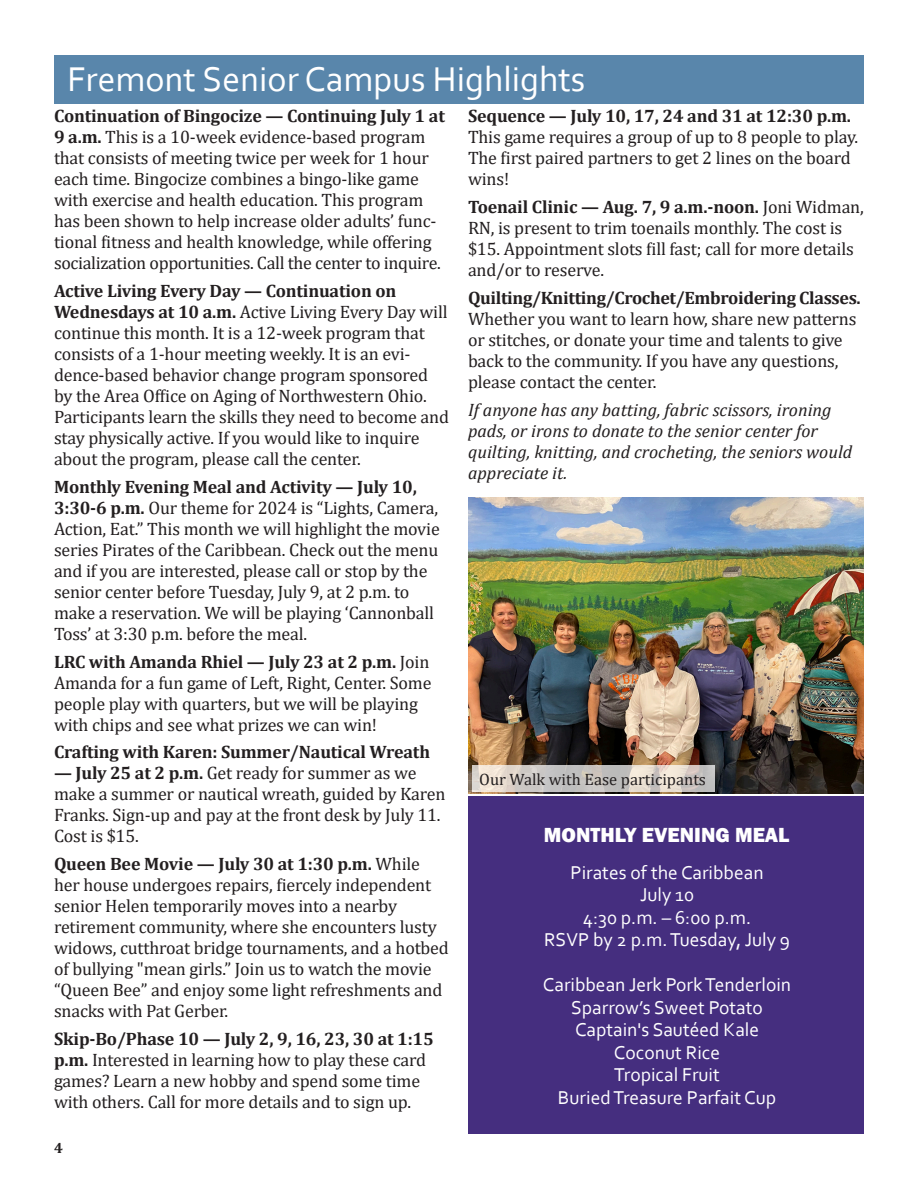
<style>
.page{position:relative;width:918px;height:1188px;background:#fff}
.page>*{position:absolute;margin:0;border:0;box-sizing:border-box;transform-origin:0 0}
.t1{font:36px "Corbel";color:#fff}
.t2{font:800 21px "Franklin Gothic";color:#fff}
.t3{font:19.5px "Corbel";color:#fff}
.t4{font:18px/21px "Cambria";letter-spacing:-.01em;color:#231f20}
.t5{font:italic 18px/21px "Cambria";color:#231f20}
.t6{font:700 18px "Cambria";letter-spacing:-.01em;color:#231f20}
.t7{font:16.5px "Cambria";color:#231f20}
.t8{font:700 15px "Cambria";color:#231f20}
.s1{font-weight:700}
</style>
<div class="page">
<div style="left:54px;top:55px;width:810px;height:49px;background:#5986ab"></div>
<div style="left:468px;top:796px;width:396px;height:338px;background:#452e7f"></div>
<img style="left:468px;top:498px;width:396px;height:296px">
<svg style="left:472px;top:765px;width:244px;height:27px;background:#d2ccc6"></svg>
<p class="t1" style="left:68px;top:57px;width:519px">Fremont Senior Campus Highlights</p>
<p class="t4" style="left:54px;top:106px;width:392px"><span class="s1">Continuation of Bingocize — Continuing July 1 at 9 a.m.</span> This is a 10-week evidence-based program that consists of meeting twice per week for 1 hour each time. Bingocize combines a bingo-like game with exercise and health education. This program has been shown to help increase older adults’ func&shy;tional fitness and health knowledge, while offering socialization opportunities. Call the center to inquire.</p>
<p class="t4" style="left:54px;top:281px;width:397px"><span class="s1">Active Living Every Day — Continuation on Wednesdays at 10 a.m.</span> Active Living Every Day will continue this month. It is a 12-week program that consists of a 1-hour meeting weekly. It is an evi&shy;dence-based behavior change program sponsored by the Area Office on Aging of Northwestern Ohio.<br>Participants learn the skills they need to become and stay physically active. If you would like to inquire about the program, please call the center.</p>
<p class="t4" style="left:54px;top:476px;width:387px"><span class="s1">Monthly Evening Meal and Activity — July 10, 3:30-6 p.m.</span> Our theme for 2024 is “Lights, Camera, Action, Eat.” This month we will highlight the movie series Pirates of the Caribbean. Check out the menu and if you are interested, please call or stop by the senior center before Tuesday, July 9, at 2 p.m. to make a reservation. We will be playing ‘Cannonball Toss’ at 3:30 p.m. before the meal.</p>
<p class="t4" style="left:54px;top:651px;width:379px"><span class="s1">LRC with Amanda Rhiel — July 23 at 2 p.m.</span> Join Amanda for a fun game of Left, Right, Center. Some people play with quarters, but we will be playing with chips and see what prizes we can win!</p>
<p class="t6" style="left:54px;top:740px;width:378px">Crafting with Karen: Summer/Nautical Wreath</p>
<p class="t4" style="left:54px;top:763px;width:393px"><span class="s1">— July 25 at 2 p.m.</span> Get ready for summer as we make a summer or nautical wreath, guided by Karen Franks. Sign-up and pay at the front desk by July 11.<br>Cost is $15.</p>
<p class="t4" style="left:54px;top:854px;width:396px"><span class="s1">Queen Bee Movie — July 30 at 1:30 p.m.</span> While her house undergoes repairs, fiercely independent senior Helen temporarily moves into a nearby retirement community, where she encounters lusty widows, cutthroat bridge tournaments, and a hotbed of bullying "mean girls.” Join us to watch the movie “Queen Bee” and enjoy some light refreshments and snacks with Pat Gerber.</p>
<p class="t4" style="left:54px;top:1028px;width:381px"><span class="s1">Skip-Bo/Phase 10 — July 2, 9, 16, 23, 30 at 1:15 p.m.</span> Interested in learning how to play these card games? Learn a new hobby and spend some time with others. Call for more details and to sign up.</p>
<p class="t4" style="left:468px;top:106px;width:392px"><span class="s1">Sequence — July 10, 17, 24 and 31 at 12:30 p.m.<br></span>This game requires a group of up to 8 people to play.<br>The first paired partners to get 2 lines on the board wins!</p>
<p class="t4" style="left:468px;top:197px;width:397px"><span class="s1">Toenail Clinic — Aug. 7, 9 a.m.-noon.</span> Joni Widman, RN, is present to trim toenails monthly. The cost is $15. Appointment slots fill fast; call for more details and/or to reserve.</p>
<p class="t4" style="left:468px;top:287px;width:394px"><span class="s1">Quilting/Knitting/Crochet/Embroidering Classes.<br></span>Whether you want to learn how, share new patterns or stitches, or donate your time and talents to give back to the community. If you have any questions, please contact the center.</p>
<p class="t5" style="left:468px;top:398px;width:386px">If anyone has any batting, fabric scissors, ironing pads, or irons to donate to the senior center for quilting, knitting, and crocheting, the seniors would appreciate it.</p>
<p class="t7" style="left:479px;top:769px;width:228px">Our Walk with Ease participants</p>
<p class="t2" style="left:544px;top:821px;width:247px">MONTHLY EVENING MEAL</p>
<p class="t3" style="left:571px;top:860px;width:195px">Pirates of the Caribbean</p>
<p class="t3" style="left:640px;top:882px;width:55px">July 10</p>
<p class="t3" style="left:583px;top:905px;width:170px">4:30 p.m. – 6:00 p.m.</p>
<p class="t3" style="left:544px;top:927px;width:248px">RSVP by 2 p.m. Tuesday, July 9</p>
<p class="t3" style="left:543px;top:972px;width:250px">Caribbean Jerk Pork Tenderloin</p>
<p class="t3" style="left:571px;top:995px;width:193px">Sparrow’s Sweet Potato</p>
<p class="t3" style="left:575px;top:1017px;width:186px">Captain's Sautéed Kale</p>
<p class="t3" style="left:614px;top:1040px;width:108px">Coconut Rice</p>
<p class="t3" style="left:614px;top:1062px;width:107px">Tropical Fruit</p>
<p class="t3" style="left:558px;top:1085px;width:220px">Buried Treasure Parfait Cup</p>
<p class="t8" style="left:54px;top:1138px;width:10px">4</p>
</div>
